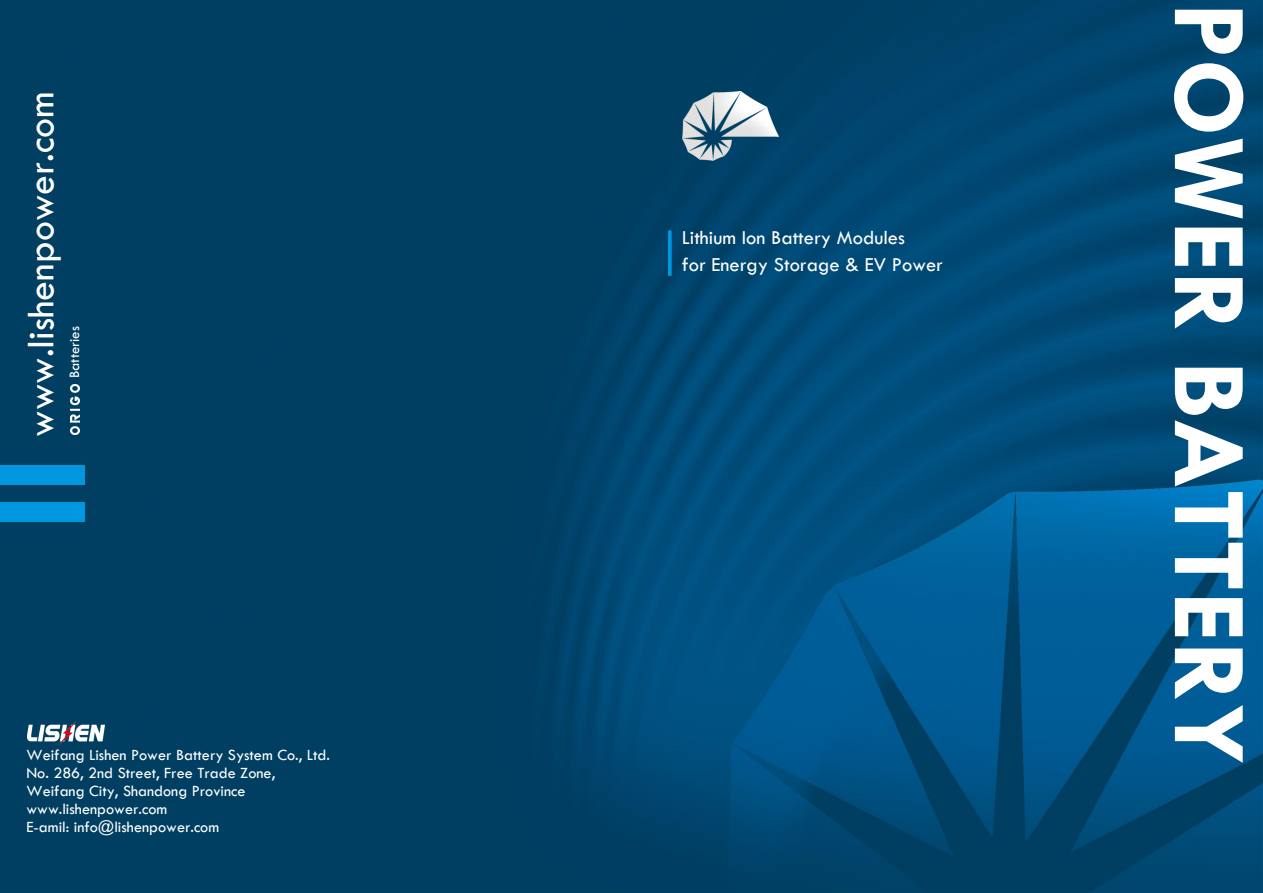
<style>
.page{position:relative;width:1263px;height:893px;background:#fff}
.page>*{position:absolute;margin:0;border:0;box-sizing:border-box;transform-origin:0 0}
.t1{font:700 105.75px "Tw Cen";color:#fff}
.t2{font:39.75px "Tw Cen";color:#fff}
.t3{font:20.55px/26.2px "Tw Cen";color:#fff}
.t4{font:16.2px/18px "Tw Cen";color:#fff}
.t5{font:15px "Tw Cen";color:#fff}
</style>
<div class="page">
<img style="left:0;top:0;width:1263px;height:893px">
<div style="left:0;top:466px;width:85px;height:19px;background:#0097e0"></div>
<div style="left:0;top:503px;width:85px;height:19px;background:#0097e0"></div>
<img style="left:71px;top:385px;width:9px;height:50px">
<div style="left:668px;top:230px;width:3px;height:46px;border:3px solid #0097e0"></div>
<img style="left:27px;top:722px;width:77px;height:22px">
<img style="left:683px;top:91px;width:95px;height:70px">
<h2 class="t2" style="left:17px;top:437px;width:347px;rotate:-90deg">www.lishenpower.com</h2>
<p class="t5" style="left:65px;top:378px;width:54px;rotate:-90deg">Batteries</p>
<p class="t4" style="left:26px;top:745px;width:305px">Weifang Lishen Power Battery System Co., Ltd.<br>No. 286, 2nd Street, Free Trade Zone, Weifang City, Shandong Province www.lishenpower.com<br>E-amil: info@lishenpower.com</p>
<p class="t3" style="left:682px;top:225px;width:263px">Lithium Ion Battery Modules<br>for Energy Storage &amp; EV Power</p>
<h1 class="t1" style="left:1272px;top:3px;width:764px;rotate:90deg">POWER BATTERY</h1>
</div>
